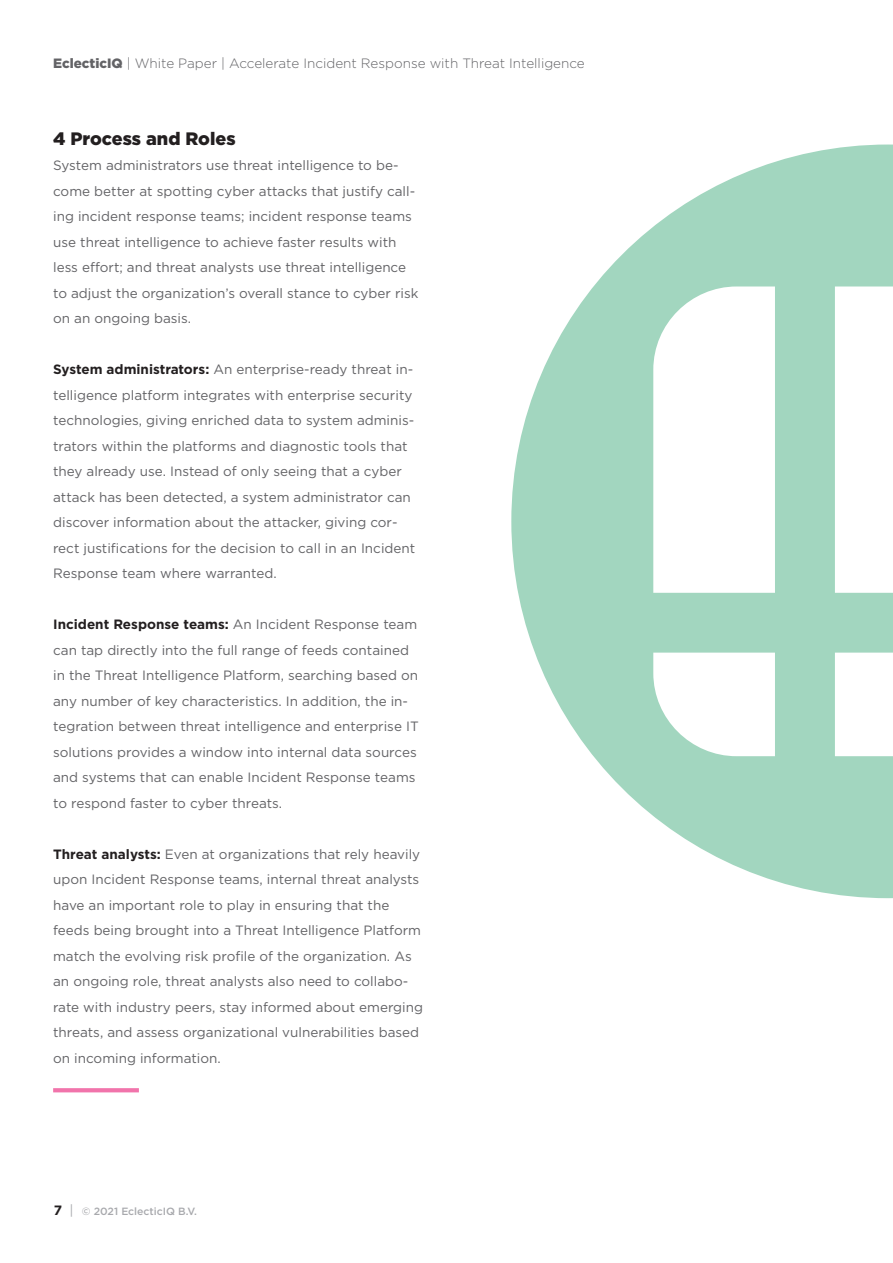
<style>
.page{position:relative;width:893px;height:1263px;background:#fff}
.page>*{position:absolute;margin:0;border:0;box-sizing:border-box;transform-origin:0 0}
.H3_Tussenkop_12{font:900 18px "Gotham";color:#231f20}
.Plat_9_17{font:13.5px/25.5px "Gotham";color:#636366}
.t1{font:300 13.5px "Gotham";color:#636366}
.t2{font:500 10.5px "Gotham";color:#a8a9ad}
.s1{font-weight:900}
.s2{font-weight:700;color:#231f20}
.s3{font-weight:700;font-size:13.5px;color:#231f20}
.s4{font-weight:400;font-size:13.5px}
</style>
<div class="page">
<svg style="left:53px;top:1088px;width:86px;height:4px"></svg>
<svg style="left:511px;top:145px;width:382px;height:753px;fill:#a2d6bf"></svg>
<svg style="left:653px;top:286px;width:240px;height:470px"></svg>
<p class="t1" style="left:53px;top:55px;width:533px"><span class="s1">EclecticIQ</span> | White Paper | Accelerate Incident Response with Threat Intelligence</p>
<h3 class="H3_Tussenkop_12" style="left:53px;top:126px;width:184px">4 Process and Roles</h3>
<p class="Plat_9_17" style="left:53px;top:152px;width:367px">System administrators use threat intelligence to be&shy;come better at spotting cyber attacks that justify call&shy;ing incident response teams; incident response teams use threat intelligence to achieve faster results with less effort; and threat analysts use threat intelligence to adjust the organization’s overall stance to cyber risk on an ongoing basis.</p>
<p class="Plat_9_17" style="left:53px;top:356px;width:364px"><span class="s2">System administrators:</span> An enterprise-ready threat in&shy;telligence platform integrates with enterprise security technologies, giving enriched data to system adminis&shy;trators within the platforms and diagnostic tools that they already use. Instead of only seeing that a cyber attack has been detected, a system administrator can discover information about the attacker, giving cor&shy;rect justifications for the decision to call in an Incident Response team where warranted.</p>
<p class="Plat_9_17" style="left:53px;top:611px;width:367px"><span class="s2">Incident Response teams:</span> An Incident Response team can tap directly into the full range of feeds contained in the Threat Intelligence Platform, searching based on any number of key characteristics. In addition, the in&shy;tegration between threat intelligence and enterprise IT solutions provides a window into internal data sources and systems that can enable Incident Response teams to respond faster to cyber threats.</p>
<p class="Plat_9_17" style="left:53px;top:841px;width:371px"><span class="s2">Threat analysts:</span> Even at organizations that rely heavily upon Incident Response teams, internal threat analysts have an important role to play in ensuring that the feeds being brought into a Threat Intelligence Platform match the evolving risk profile of the organization. As an ongoing role, threat analysts also need to collabo&shy;rate with industry peers, stay informed about emerging threats, and assess organizational vulnerabilities based on incoming information.</p>
<p class="t2" style="left:53px;top:1204px;width:145px"><span class="s3">7</span> <span class="s4">|</span> © 2021 EclecticIQ B.V.</p>
</div>
